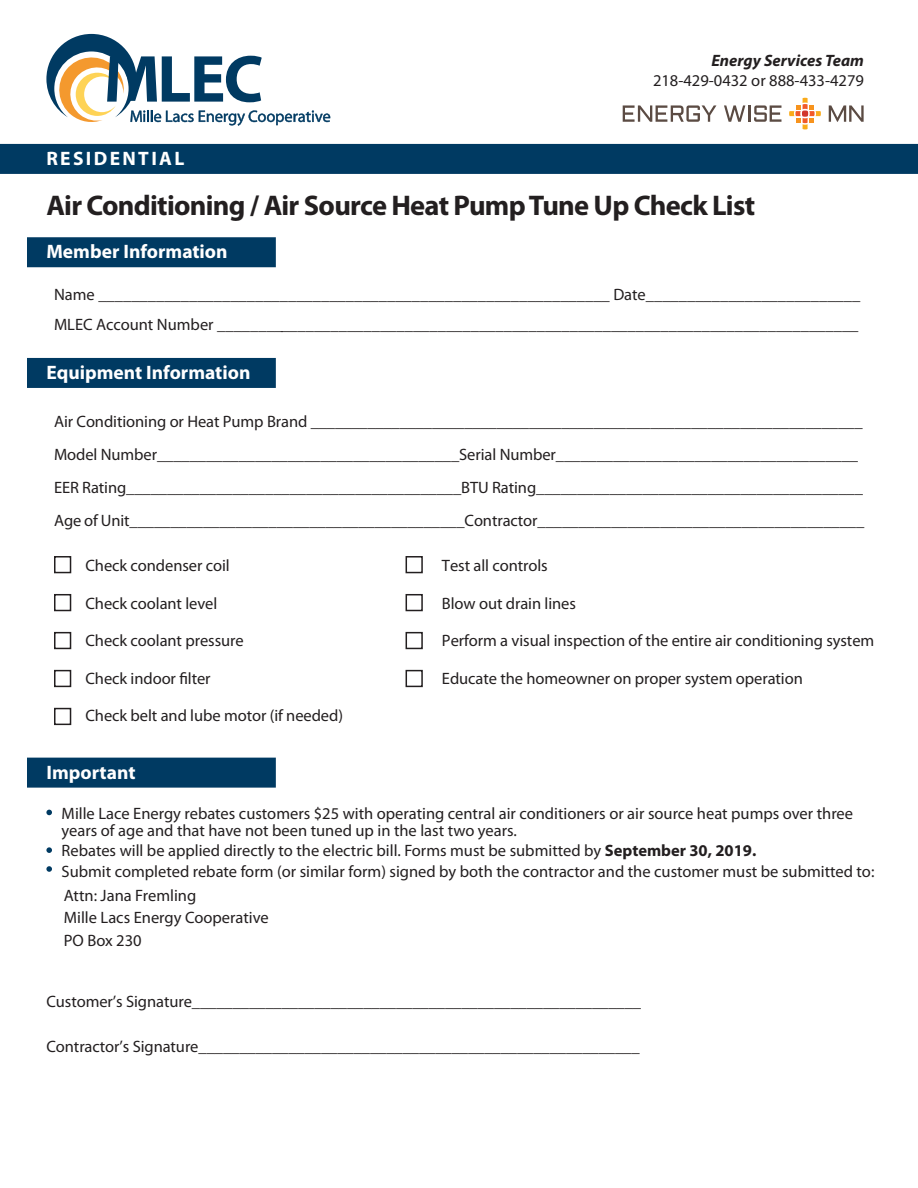
<style>
.page{position:relative;width:918px;height:1188px;background:#fff}
.page>*{position:absolute;margin:0;border:0;box-sizing:border-box;transform-origin:0 0}
.t1{font:700 28.5px "Myriad Pro";letter-spacing:-.025em;color:#231f20}
.t2{font:700 19.5px "Myriad Pro";color:#fff}
.t3{font:700 19.5px "Myriad Pro";letter-spacing:.12em;color:#fff}
.LT_Body_Bullets{font:16.5px/16.5px "Myriad Pro";letter-spacing:-.005em;color:#231f20}
.t4{font:italic 700 16.5px "Myriad Pro";color:#231f20}
.s1{font-weight:700}
</style>
<div class="page">
<div style="left:0;top:144px;width:918px;height:30px;background:#003a62"></div>
<svg style="left:46px;top:34px;width:284px;height:92px"></svg>
<div style="left:27px;top:237px;width:249px;height:30px;background:#003a62"></div>
<div style="left:27px;top:358px;width:249px;height:30px;background:#003a62"></div>
<div style="left:27px;top:758px;width:249px;height:30px;background:#003a62"></div>
<svg style="left:46px;top:810px;width:6px;height:5px"></svg>
<svg style="left:46px;top:847px;width:6px;height:6px"></svg>
<svg style="left:46px;top:866px;width:6px;height:6px"></svg>
<svg style="left:789px;top:98px;width:32px;height:32px"></svg>
<svg style="left:623px;top:105px;width:93px;height:17px"></svg>
<svg style="left:724px;top:105px;width:21px;height:17px"></svg>
<hr style="left:748px;top:105px;width:3px;height:17px;background:#5b4b43">
<svg style="left:754px;top:105px;width:27px;height:17px"></svg>
<svg style="left:829px;top:105px;width:35px;height:17px"></svg>
<div style="left:54px;top:556px;width:17px;height:17px;border:2px solid #231f20"></div>
<div style="left:54px;top:594px;width:17px;height:17px;border:2px solid #231f20"></div>
<div style="left:54px;top:632px;width:17px;height:17px;border:2px solid #231f20"></div>
<div style="left:54px;top:708px;width:17px;height:17px;border:2px solid #231f20"></div>
<div style="left:54px;top:670px;width:17px;height:17px;border:2px solid #231f20"></div>
<div style="left:406px;top:556px;width:17px;height:17px;border:2px solid #231f20"></div>
<div style="left:406px;top:594px;width:17px;height:17px;border:2px solid #231f20"></div>
<div style="left:406px;top:632px;width:17px;height:17px;border:2px solid #231f20"></div>
<div style="left:406px;top:670px;width:17px;height:17px;border:2px solid #231f20"></div>
<p class="t3" style="left:46px;top:146px;width:139px">RESIDENTIAL</p>
<p class="t4" style="left:711px;top:50px;width:154px">Energy Services Team</p>
<p class="LT_Body_Bullets" style="left:653px;top:72px;width:213px">218-429-0432 or 888-433-4279</p>
<p class="t1" style="left:46px;top:187px;width:710px">Air Conditioning / Air Source Heat Pump Tune Up Check List</p>
<p class="t2" style="left:46px;top:239px;width:183px">Member Information</p>
<p class="LT_Body_Bullets" style="left:54px;top:286px;width:808px">Name ______________________________________________________________ Date__________________________</p>
<p class="LT_Body_Bullets" style="left:54px;top:316px;width:806px">MLEC Account Number ______________________________________________________________________________</p>
<p class="t2" style="left:46px;top:360px;width:206px">Equipment Information</p>
<p class="LT_Body_Bullets" style="left:54px;top:413px;width:810px">Air Conditioning or Heat Pump Brand ____________________________________________________________________</p>
<p class="LT_Body_Bullets" style="left:54px;top:446px;width:806px">Model Number_____________________________________Serial Number_____________________________________</p>
<p class="LT_Body_Bullets" style="left:54px;top:479px;width:810px">EER Rating_________________________________________BTU Rating________________________________________</p>
<p class="LT_Body_Bullets" style="left:54px;top:512px;width:812px">Age of Unit_________________________________________Contractor________________________________________</p>
<p class="LT_Body_Bullets" style="left:86px;top:557px;width:146px">Check condenser coil</p>
<p class="LT_Body_Bullets" style="left:86px;top:595px;width:133px">Check coolant level</p>
<p class="LT_Body_Bullets" style="left:86px;top:632px;width:160px">Check coolant pressure</p>
<p class="LT_Body_Bullets" style="left:86px;top:670px;width:127px">Check indoor filter</p>
<p class="LT_Body_Bullets" style="left:86px;top:707px;width:259px">Check belt and lube motor (if needed)</p>
<p class="LT_Body_Bullets" style="left:442px;top:557px;width:107px">Test all controls</p>
<p class="LT_Body_Bullets" style="left:442px;top:595px;width:135px">Blow out drain lines</p>
<p class="LT_Body_Bullets" style="left:442px;top:632px;width:434px">Perform a visual inspection of the entire air conditioning system</p>
<p class="LT_Body_Bullets" style="left:442px;top:670px;width:362px">Educate the homeowner on proper system operation</p>
<p class="t2" style="left:46px;top:759px;width:91px">Important</p>
<p class="LT_Body_Bullets" style="left:62px;top:805px;width:793px">Mille Lace Energy rebates customers $25 with operating central air conditioners or air source heat pumps over three years of age and that have not been tuned up in the last two years.</p>
<p class="LT_Body_Bullets" style="left:62px;top:842px;width:696px">Rebates will be applied directly to the electric bill. Forms must be submitted by <span class="s1">September 30, 2019.</span></p>
<p class="LT_Body_Bullets" style="left:62px;top:863px;width:814px">Submit completed rebate form (or similar form) signed by both the contractor and the customer must be submitted to:</p>
<p class="LT_Body_Bullets" style="left:64px;top:887px;width:134px">Attn: Jana Fremling</p>
<p class="LT_Body_Bullets" style="left:64px;top:909px;width:207px">Mille Lacs Energy Cooperative</p>
<p class="LT_Body_Bullets" style="left:64px;top:932px;width:80px">PO Box 230</p>
<p class="LT_Body_Bullets" style="left:46px;top:993px;width:596px">Customer’s Signature_______________________________________________________</p>
<p class="LT_Body_Bullets" style="left:46px;top:1038px;width:595px">Contractor’s Signature______________________________________________________</p>
</div>
